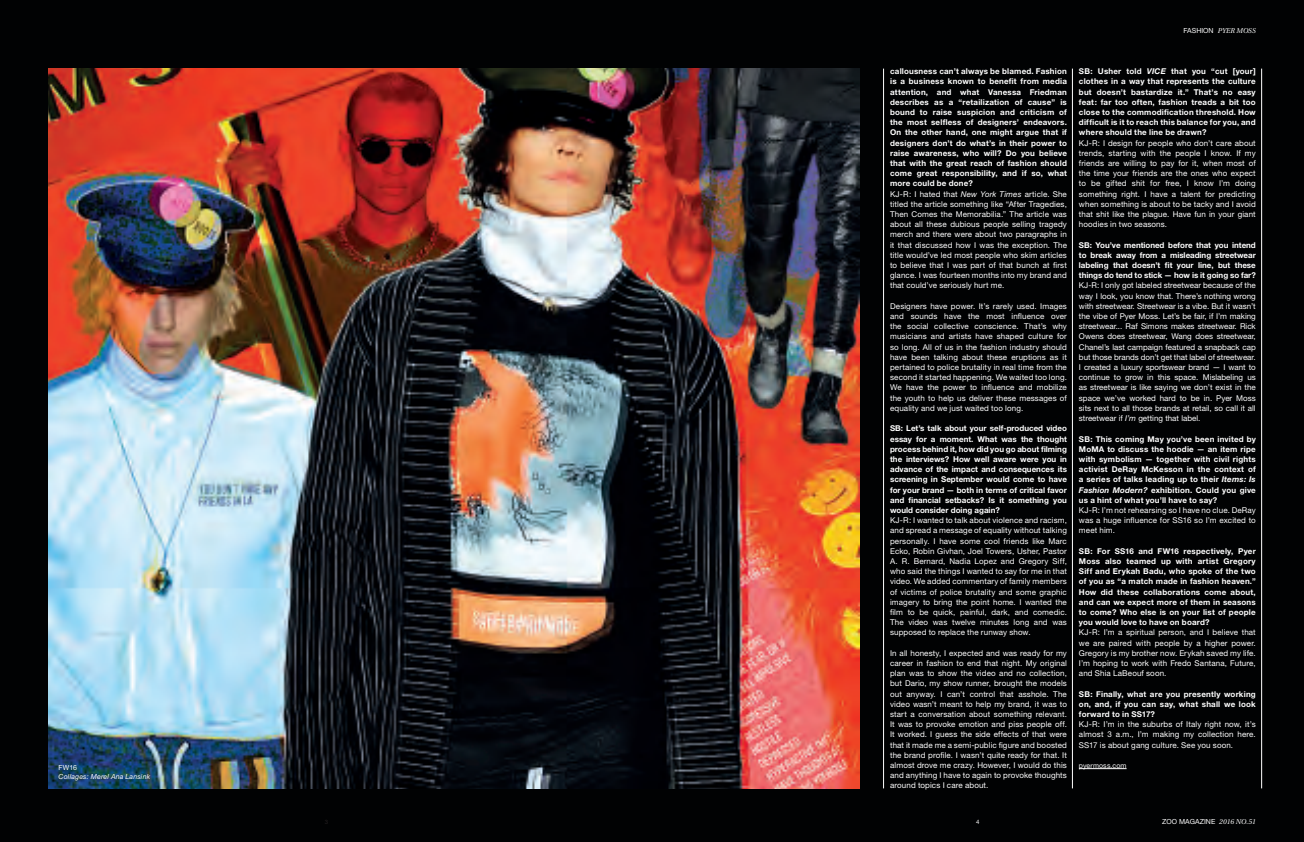
<style>
.page{position:relative;width:1304px;height:842px;background:#010203}
.page>*{position:absolute;margin:0;border:0;box-sizing:border-box;transform-origin:0 0}
.t1{font:8px/10.2px "Helvetica Neue";letter-spacing:.01em;color:#fff;text-align:justify}
.t2{font:700 8px/10.2px "Helvetica Neue";letter-spacing:.02em;color:#fff;text-align:justify}
.Voetregel{font:7px "Helvetica Neue";letter-spacing:.005em;color:#fff}
.t3{font:italic 7px "Helvetica Neue";letter-spacing:.025em;color:#fff}
.Kopregel_helvetica_b{font:italic 7px "Utopia";letter-spacing:.005em;color:#fff}
.Paginacijfer_HELVETI{font:6px "Helvetica Neue";color:#fff}
.s1{font-family:"Helvetica Neue";font-style:normal}
.s2{font-style:italic}
.s3{font-family:"Utopia";font-style:italic}
</style>
<div class="page">
<hr style="left:1072px;top:69px;width:1px;height:719px;background:#fff">
<hr style="left:1261px;top:69px;width:1px;height:719px;background:#fff">
<hr style="left:883px;top:69px;width:1px;height:719px;background:#fff">
<hr style="left:1079px;top:768px;width:48px;height:1px;background:#fff">
<img style="left:48px;top:69px;width:812px;height:719px">
<p class="Voetregel" style="left:59px;top:763px;width:20px">FW16</p>
<p class="t3" style="left:59px;top:772px;width:93px">Collages: Merel Ana Lansink</p>
<p class="Kopregel_helvetica_b" style="left:1183px;top:27px;width:74px"><span class="s1">FASHION</span> PYER MOSS</p>
<p class="t2" style="left:890px;top:66px;width:178px">callousness can’t always be blamed. Fashion is a business known to benefit from media attention, and what Vanessa Friedman describes as a “retailization of cause” is bound to raise suspicion and criticism of the most selfless of designers’ endeavors.<br>On the other hand, one might argue that if designers don’t do what’s in their power to raise awareness, who will? Do you believe that with the great reach of fashion should come great responsibility, and if so, what more could be done?</p>
<p class="t1" style="left:890px;top:189px;width:178px">KJ-R: I hated that <span class="s2">New York Times</span> article. She titled the article something like “After Tragedies, Then Comes the Memorabilia.” The article was about all these dubious people selling tragedy merch and there were about two paragraphs in it that discussed how I was the exception. The title would’ve led most people who skim articles to believe that I was part of that bunch at first glance. I was fourteen months into my brand and that could’ve seriously hurt me.</p>
<p class="t1" style="left:890px;top:301px;width:178px">Designers have power. It’s rarely used. Images and sounds have the most influence over the social collective conscience. That’s why musicians and artists have shaped culture for so long. All of us in the fashion industry should have been talking about these eruptions as it pertained to police brutality in real time from the second it started happening. We waited too long.</p>
<p class="t1" style="left:890px;top:382px;width:178px">We have the power to influence and mobilize the youth to help us deliver these messages of equality and we just waited too long.</p>
<p class="t2" style="left:890px;top:423px;width:178px">SB: Let’s talk about your self-produced video essay for a moment. What was the thought process behind it, how did you go about filming the interviews? How well aware were you in advance of the impact and consequences its screening in September would come to have for your brand — both in terms of critical favor and financial setbacks? Is it something you would consider doing again?</p>
<p class="t1" style="left:890px;top:515px;width:178px">KJ-R: I wanted to talk about violence and racism, and spread a message of equality without talking personally. I have some cool friends like Marc Ecko, Robin Givhan, Joel Towers, Usher, Pastor A. R. Bernard, Nadia Lopez and Gregory Siff, who said the things I wanted to say for me in that video. We added commentary of family members of victims of police brutality and some graphic imagery to bring the point home. I wanted the film to be quick, painful, dark, and comedic.<br>The video was twelve minutes long and was supposed to replace the runway show.</p>
<p class="t1" style="left:890px;top:648px;width:178px">In all honesty, I expected and was ready for my career in fashion to end that night. My original plan was to show the video and no collection, but Dario, my show runner, brought the models out anyway. I can’t control that asshole. The video wasn’t meant to help my brand, it was to start a conversation about something relevant.<br>It was to provoke emotion and piss people off.<br>It worked. I guess the side effects of that were that it made me a semi-public figure and boosted the brand profile. I wasn’t quite ready for that. It almost drove me crazy. However, I would do this and anything I have to again to provoke thoughts around topics I care about.</p>
<p class="t2" style="left:1079px;top:66px;width:178px">SB: Usher told <span class="s2">VICE</span> that you “cut [your] clothes in a way that represents the culture but doesn’t bastardize it.” That’s no easy feat: far too often, fashion treads a bit too close to the commodification threshold. How difficult is it to reach this balance for you, and where should the line be drawn?</p>
<p class="t1" style="left:1079px;top:138px;width:178px">KJ-R: I design for people who don’t care about trends, starting with the people I know. If my friends are willing to pay for it, when most of the time your friends are the ones who expect to be gifted shit for free, I know I’m doing something right. I have a talent for predicting when something is about to be tacky and I avoid that shit like the plague. Have fun in your giant hoodies in two seasons.</p>
<p class="t2" style="left:1079px;top:240px;width:178px">SB: You’ve mentioned before that you intend to break away from a misleading streetwear labeling that doesn’t fit your line, but these things do tend to stick — how is it going so far?</p>
<p class="t1" style="left:1079px;top:280px;width:178px">KJ-R: I only got labeled streetwear because of the way I look, you know that. There’s nothing wrong with streetwear. Streetwear is a vibe. But it wasn’t the vibe of Pyer Moss. Let’s be fair, if I’m making streetwear... Raf Simons makes streetwear. Rick Owens does streetwear, Wang does streetwear, Chanel’s last campaign featured a snapback cap but those brands don’t get that label of streetwear.<br>I created a luxury sportswear brand — I want to continue to grow in this space. Mislabeling us as streetwear is like saying we don’t exist in the space we’ve worked hard to be in. Pyer Moss sits next to all those brands at retail, so call it all streetwear if <span class="s2">I’m</span> getting that label.</p>
<p class="t2" style="left:1079px;top:433px;width:178px">SB: This coming May you’ve been invited by MoMA to discuss the hoodie — an item ripe with symbolism — together with civil rights activist DeRay McKesson in the context of a series of talks leading up to their <span class="s2">Items: Is Fashion Modern?</span> exhibition. Could you give us a hint of what you’ll have to say?</p>
<p class="t1" style="left:1079px;top:505px;width:178px">KJ-R: I’m not rehearsing so I have no clue. DeRay was a huge influence for SS16 so I’m excited to meet him.</p>
<p class="t2" style="left:1079px;top:546px;width:178px">SB: For SS16 and FW16 respectively, Pyer Moss also teamed up with artist Gregory Siff and Erykah Badu, who spoke of the two of you as “a match made in fashion heaven.” How did these collaborations come about, and can we expect more of them in seasons to come? Who else is on your list of people you would love to have on board?</p>
<p class="t1" style="left:1079px;top:627px;width:178px">KJ-R: I’m a spiritual person, and I believe that we are paired with people by a higher power.<br>Gregory is my brother now. Erykah saved my life.<br>I’m hoping to work with Fredo Santana, Future, and Shia LaBeouf soon.</p>
<p class="t2" style="left:1079px;top:688px;width:178px">SB: Finally, what are you presently working on, and, if you can say, what shall we look forward to in SS17?</p>
<p class="t1" style="left:1079px;top:719px;width:178px">KJ-R: I’m in the suburbs of Italy right now, it’s almost 3 a.m., I’m making my collection here.<br>SS17 is about gang culture. See you soon.</p>
<p class="Voetregel" style="left:1079px;top:761px;width:49px">pyermoss.com</p>
<p class="Paginacijfer_HELVETI" style="left:976px;top:818px;width:5px">4</p>
<p class="Voetregel" style="left:1162px;top:817px;width:95px">ZOO MAGAZINE <span class="s3">2016 NO.51</span></p>
</div>
